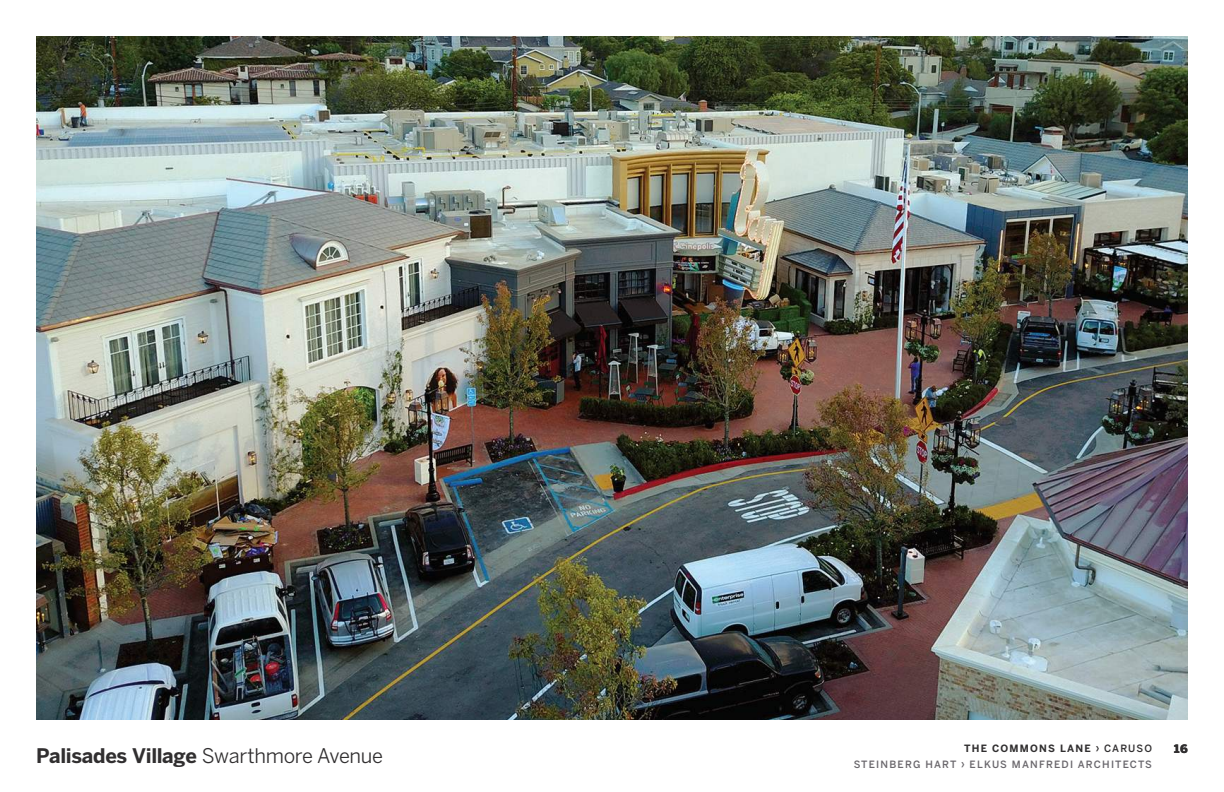
<style>
.page{position:relative;width:1224px;height:792px;background:#fff}
.page>*{position:absolute;margin:0;border:0;box-sizing:border-box;transform-origin:0 0}
.t1{font:700 20px "Benton Sans";letter-spacing:-.015em;color:#312f30}
.t2{font:900 11.5px "Benton Sans";color:#312f30}
.t3{font:500 10px "Benton Sans";letter-spacing:.12em;color:#6a676c}
.t4{font:700 10px "Benton Sans";letter-spacing:.12em;color:#312f30}
.s1{font-weight:400}
.s2{font-weight:500}
.s3{color:#69676d}
</style>
<div class="page">
<img style="left:36px;top:36px;width:1152px;height:684px">
<h1 class="t1" style="left:36px;top:743px;width:349px">Palisades Village <span class="s1">Swarthmore Avenue</span></h1>
<p class="t4" style="left:964px;top:742px;width:189px">THE COMMONS LANE <span class="s2">› CARUSO</span></p>
<p class="t2" style="left:1174px;top:741px;width:15px">16</p>
<p class="t3" style="left:854px;top:758px;width:300px">STEINBERG HART › ELKUS MANFREDI AR<span class="s3">CHITECTS</span></p>
</div>
